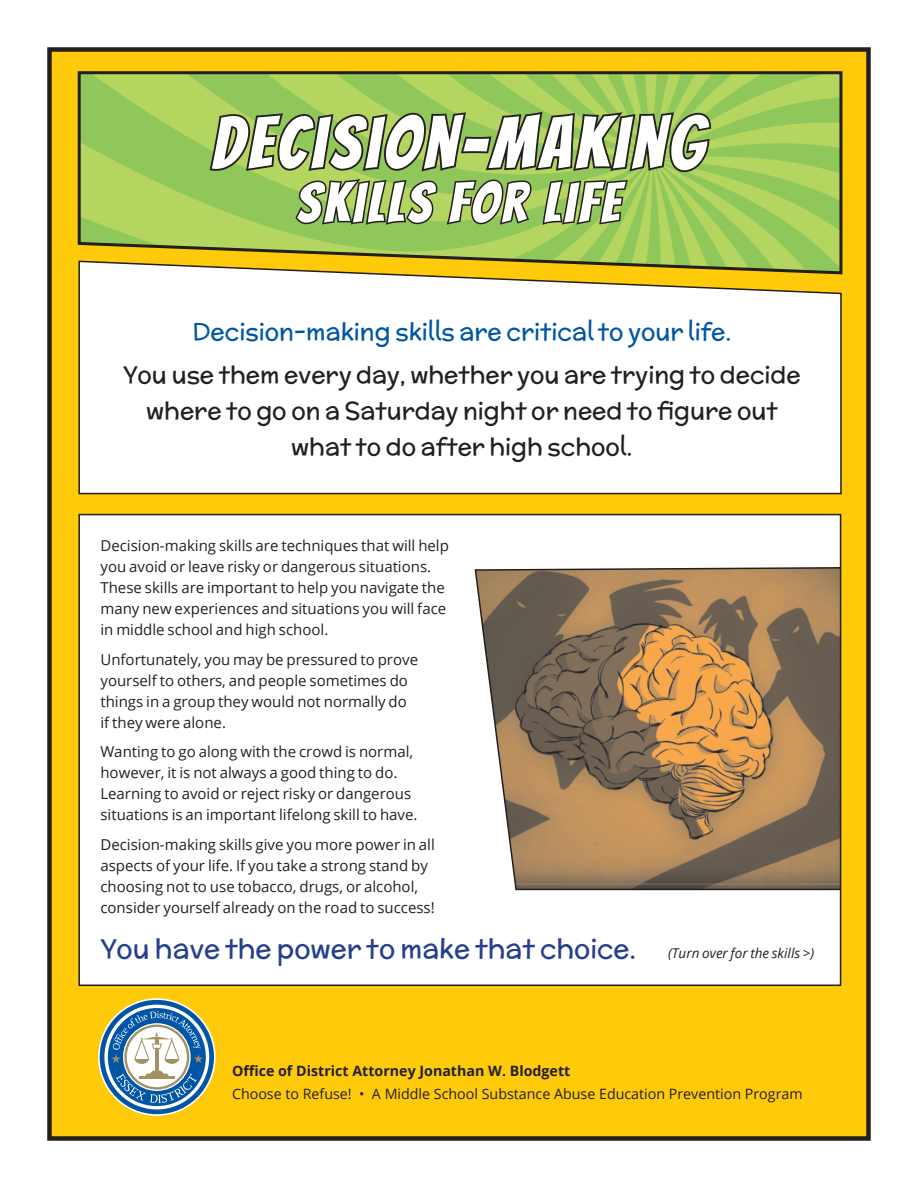
<style>
.page{position:relative;width:918px;height:1188px;background:#fff}
.page>*{position:absolute;margin:0;border:0;box-sizing:border-box;transform-origin:0 0}
.t1{font:72px "Bangers";letter-spacing:.06em;color:#fff}
.t2{font:55.5px "Bangers";letter-spacing:.06em;color:#fff}
.t3{font:27px "Mc Laren";color:#253f8e}
.t4{font:24px/36px "Mc Laren";color:#231f20;text-align:center}
.t5{font:24px "Mc Laren";color:#0155a5}
.t6{font:15px/21px "Open Sans";color:#231f20}
.t7{font:14.25px "Open Sans";color:#231f20}
.t8{font:700 14.25px "Open Sans";color:#231f20}
.s1{font-family:"Open Sans";font-style:italic;font-size:13.5px;color:#231f20}
</style>
<div class="page">
<div style="left:50px;top:50px;width:818px;height:1088px;background:#feca0a"></div>
<div style="left:47px;top:47px;width:824px;height:1094px;border:4px solid #231f20"></div>
<svg style="left:77px;top:71px;width:766px;height:204px"></svg>
<svg style="left:207px;top:110px;width:506px;height:117px"></svg>
<div style="left:98px;top:998px;width:118px;height:118px;border:4px solid #fff;border-radius:50%"></div>
<svg style="left:102px;top:1002px;width:110px;height:110px"></svg>
<div style="left:100px;top:1000px;width:114px;height:114px;border:5px solid #0155a5;border-radius:50%"></div>
<svg style="left:108px;top:1008px;width:98px;height:98px"></svg>
<div style="left:126px;top:1026px;width:62px;height:62px;background:#fff;border-radius:50%"></div>
<hr style="left:155px;top:1039px;width:4px;height:32px;background:#a29161">
<svg style="left:116px;top:1070px;width:81px;height:33px"></svg>
<hr style="left:140px;top:1076px;width:35px;height:2px;background:#a29161">
<svg style="left:111px;top:1011px;width:92px;height:53px"></svg>
<svg style="left:78px;top:260px;width:764px;height:235px"></svg>
<div style="left:79px;top:515px;width:762px;height:470px;background:#fff"></div>
<svg style="left:474px;top:567px;width:364px;height:324px"></svg>
<div style="left:78px;top:514px;width:763px;height:472px;border:2px solid #231f20"></div>
<h1 class="t1" style="left:212px;top:102px;width:494px">DECISION-MAKING</h1>
<h2 class="t2" style="left:296px;top:171px;width:325px">SKILLS FOR LIFE</h2>
<h3 class="t5" style="left:193px;top:314px;width:540px">Decision-making skills are critical to your life.</h3>
<h3 class="t4" style="left:123px;top:356px;width:679px">You use them every day, whether you are trying to decide where to go on a Saturday night or need to figure out what to do after high school.</h3>
<p class="t6" style="left:100px;top:535px;width:350px">Decision-making skills are techniques that will help you avoid or leave risky or dangerous situations.<br>These skills are important to help you navigate the many new experiences and situations you will face in middle school and high school.</p>
<p class="t6" style="left:100px;top:648px;width:319px">Unfortunately, you may be pressured to prove yourself to others, and people sometimes do things in a group they would not normally do if they were alone.</p>
<p class="t6" style="left:100px;top:741px;width:319px">Wanting to go along with the crowd is normal, however, it is not always a good thing to do.<br>Learning to avoid or reject risky or dangerous situations is an important lifelong skill to have.</p>
<p class="t6" style="left:100px;top:833px;width:336px">Decision-making skills give you more power in all aspects of your life. If you take a strong stand by choosing not to use tobacco, drugs, or alcohol, consider yourself already on the road to success!</p>
<h3 class="t3" style="left:100px;top:929px;width:715px">You have the power to make that choice. <span class="s1">(Turn over for the skills &gt;)</span></h3>
<p class="t8" style="left:232px;top:1061px;width:340px">Office of District Attorney Jonathan W. Blodgett</p>
<p class="t7" style="left:232px;top:1084px;width:572px">Choose to Refuse! • A Middle School Substance Abuse Education Prevention Program</p>
</div>
